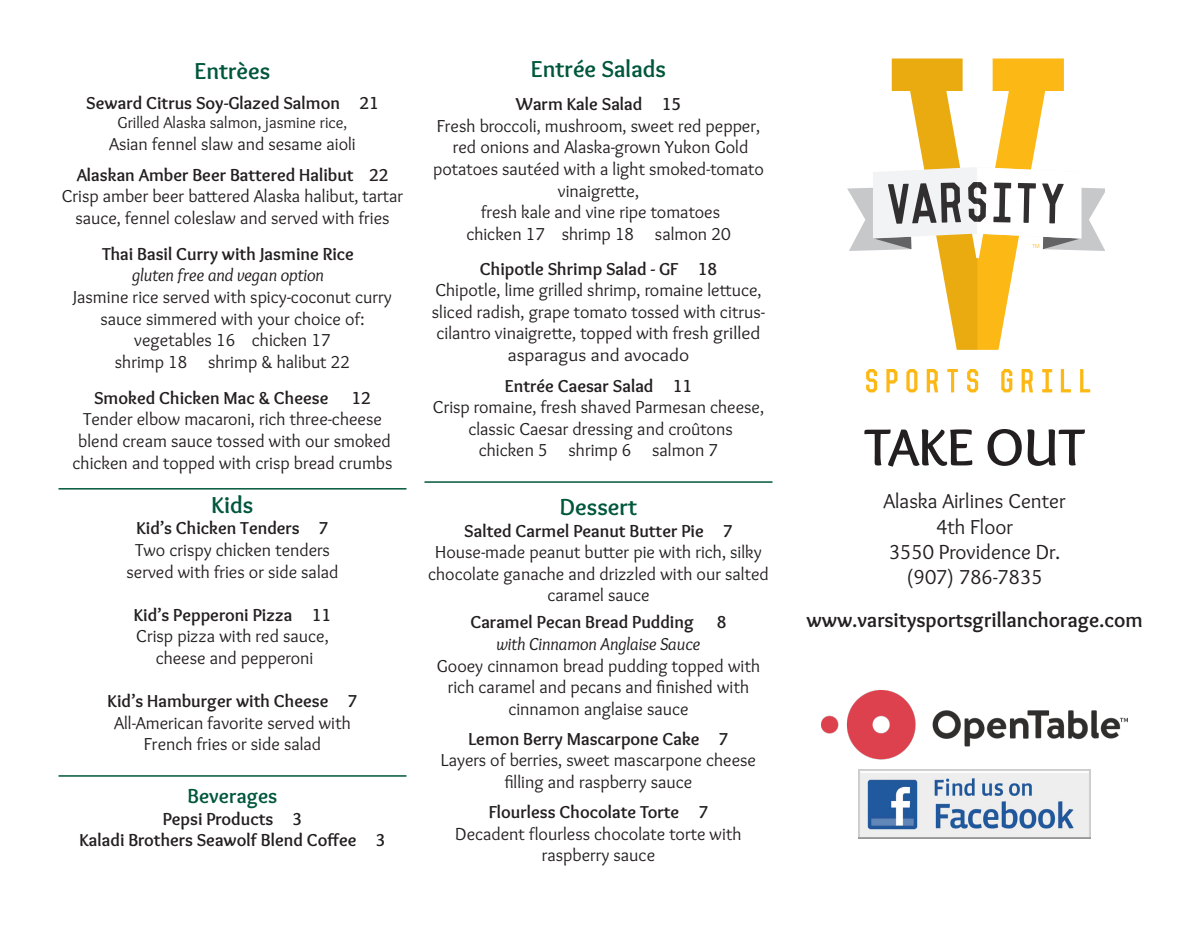
<style>
.page{position:relative;width:1197px;height:927px;background:#fff}
.page>*{position:absolute;margin:0;border:0;box-sizing:border-box;transform-origin:0 0}
.t1{font:700 54px "Overlock";color:#231f20}
.t2{font:700 24px "Overlock";color:#00573c}
.t3{font:21px/25.2px "Overlock";color:#231f20;text-align:center}
.t4{font:700 21px "Overlock";color:#231f20}
.t5{font:700 21px "Overlock";color:#00573c}
.t6{font:18px/21.6px "Overlock";color:#231f20;text-align:center}
.t7{font:700 18px "Overlock";color:#231f20}
.t8{font:italic 18px "Overlock";color:#231f20}
.t9{font:16.5px "Overlock";color:#231f20}
.t10{font:300 5.55px "Helvetica";color:#fcb814}
</style>
<div class="page">
<svg style="left:866px;top:369px;width:11px;height:23px"></svg>
<svg style="left:886px;top:369px;width:11px;height:23px"></svg>
<svg style="left:906px;top:369px;width:11px;height:23px"></svg>
<svg style="left:927px;top:369px;width:11px;height:23px"></svg>
<svg style="left:947px;top:369px;width:11px;height:23px"></svg>
<svg style="left:967px;top:369px;width:11px;height:23px"></svg>
<svg style="left:1001px;top:369px;width:11px;height:23px"></svg>
<svg style="left:1022px;top:369px;width:11px;height:23px"></svg>
<svg style="left:1042px;top:369px;width:10px;height:23px"></svg>
<svg style="left:1061px;top:369px;width:10px;height:23px"></svg>
<svg style="left:1080px;top:369px;width:10px;height:23px"></svg>
<svg style="left:847px;top:58px;width:258px;height:292px"></svg>
<img style="left:858px;top:769px;width:233px;height:70px">
<img style="left:822px;top:690px;width:306px;height:69px">
<hr style="left:58px;top:488px;width:348px;height:2px;background:#00573c">
<hr style="left:424px;top:481px;width:348px;height:2px;background:#00573c">
<hr style="left:58px;top:775px;width:348px;height:2px;background:#00573c">
<p class="t2" style="left:195px;top:57px;width:77px">Entrèes</p>
<p class="t7" style="left:86px;top:92px;width:294px">Seward Citrus Soy-Glazed Salmon 21</p>
<p class="t9" style="left:118px;top:114px;width:231px">Grilled Alaska salmon, jasmine rice,</p>
<p class="t6" style="left:109px;top:133px;width:248px">Asian fennel slaw and sesame aioli</p>
<p class="t7" style="left:77px;top:164px;width:313px">Alaskan Amber Beer Battered Halibut 22</p>
<p class="t6" style="left:62px;top:186px;width:343px">Crisp amber beer battered Alaska halibut, tartar sauce, fennel coleslaw and served with fries</p>
<p class="t7" style="left:102px;top:243px;width:253px">Thai Basil Curry with Jasmine Rice</p>
<p class="t8" style="left:132px;top:265px;width:193px">gluten free and vegan option</p>
<p class="t6" style="left:73px;top:286px;width:320px">Jasmine rice served with spicy-coconut curry sauce simmered with your choice of:</p>
<p class="t6" style="left:134px;top:330px;width:198px">vegetables 16 chicken 17</p>
<p class="t6" style="left:115px;top:351px;width:237px">shrimp 18 shrimp &amp; halibut 22</p>
<p class="t7" style="left:94px;top:387px;width:236px">Smoked Chicken Mac &amp; Cheese</p>
<p class="t7" style="left:352px;top:387px;width:21px">12</p>
<p class="t6" style="left:83px;top:409px;width:300px">Tender elbow macaroni, rich three-cheese</p>
<p class="t6" style="left:73px;top:430px;width:321px">blend cream sauce tossed with our smoked chicken and topped with crisp bread crumbs</p>
<p class="t2" style="left:212px;top:491px;width:43px">Kids</p>
<p class="t7" style="left:136px;top:518px;width:194px">Kid’s Chicken Tenders 7</p>
<p class="t6" style="left:135px;top:539px;width:196px">Two crispy chicken tenders</p>
<p class="t6" style="left:127px;top:561px;width:213px">served with fries or side salad</p>
<p class="t7" style="left:134px;top:604px;width:199px">Kid’s Pepperoni Pizza 11</p>
<p class="t6" style="left:136px;top:626px;width:194px">Crisp pizza with red sauce,</p>
<p class="t6" style="left:156px;top:647px;width:159px">cheese and pepperoni</p>
<p class="t7" style="left:108px;top:691px;width:251px">Kid’s Hamburger with Cheese 7</p>
<p class="t6" style="left:114px;top:712px;width:238px">All-American favorite served with</p>
<p class="t6" style="left:144px;top:734px;width:179px">French fries or side salad</p>
<p class="t5" style="left:188px;top:784px;width:91px">Beverages</p>
<p class="t7" style="left:163px;top:808px;width:141px">Pepsi Products 3</p>
<p class="t7" style="left:80px;top:830px;width:307px">Kaladi Brothers Seawolf Blend Coffee 3</p>
<p class="t2" style="left:531px;top:54px;width:137px">Entrée Salads</p>
<p class="t7" style="left:516px;top:94px;width:167px">Warm Kale Salad 15</p>
<p class="t6" style="left:437px;top:115px;width:325px">Fresh broccoli, mushroom, sweet red pepper,</p>
<p class="t6" style="left:433px;top:137px;width:332px">red onions and Alaska-grown Yukon Gold potatoes sautéed with a light smoked-tomato vinaigrette,</p>
<p class="t6" style="left:481px;top:201px;width:241px">fresh kale and vine ripe tomatoes</p>
<p class="t6" style="left:466px;top:223px;width:266px">chicken 17 shrimp 18 salmon 20</p>
<p class="t7" style="left:480px;top:258px;width:239px">Chipotle Shrimp Salad - GF 18</p>
<p class="t6" style="left:432px;top:279px;width:335px">Chipotle, lime grilled shrimp, romaine lettuce, sliced radish, grape tomato tossed with citrus&shy;cilantro vinaigrette, topped with fresh grilled asparagus and avocado</p>
<p class="t7" style="left:505px;top:375px;width:189px">Entrée Caesar Salad 11</p>
<p class="t6" style="left:433px;top:396px;width:333px">Crisp romaine, fresh shaved Parmesan cheese,</p>
<p class="t6" style="left:468px;top:418px;width:266px">classic Caesar dressing and croûtons</p>
<p class="t6" style="left:479px;top:440px;width:241px">chicken 5 shrimp 6 salmon 7</p>
<p class="t2" style="left:560px;top:493px;width:79px">Dessert</p>
<p class="t7" style="left:464px;top:520px;width:270px">Salted Carmel Peanut Butter Pie 7</p>
<p class="t6" style="left:428px;top:542px;width:342px">House-made peanut butter pie with rich, silky chocolate ganache and drizzled with our salted caramel sauce</p>
<p class="t7" style="left:470px;top:612px;width:225px">Caramel Pecan Bread Pudding</p>
<p class="t7" style="left:717px;top:612px;width:11px">8</p>
<p class="t8" style="left:497px;top:634px;width:205px">with Cinnamon Anglaise Sauce</p>
<p class="t6" style="left:437px;top:655px;width:325px">Gooey cinnamon bread pudding topped with rich caramel and pecans and finished with cinnamon anglaise sauce</p>
<p class="t7" style="left:468px;top:728px;width:262px">Lemon Berry Mascarpone Cake 7</p>
<p class="t6" style="left:441px;top:750px;width:317px">Layers of berries, sweet mascarpone cheese filling and raspberry sauce</p>
<p class="t7" style="left:489px;top:801px;width:221px">Flourless Chocolate Torte 7</p>
<p class="t6" style="left:455px;top:823px;width:288px">Decadent flourless chocolate torte with</p>
<p class="t6" style="left:542px;top:845px;width:115px">raspberry sauce</p>
<p class="t10" style="left:1032px;top:242px;width:9px">TM</p>
<p class="t1" style="left:864px;top:416px;width:222px">TAKE OUT</p>
<p class="t3" style="left:884px;top:489px;width:184px">Alaska Airlines Center<br>4th Floor</p>
<p class="t3" style="left:889px;top:539px;width:173px">3550 Providence Dr.</p>
<p class="t3" style="left:907px;top:565px;width:137px">(907) 786-7835</p>
<p class="t4" style="left:806px;top:608px;width:338px">www.varsitysportsgrillanchorage.com</p>
</div>
